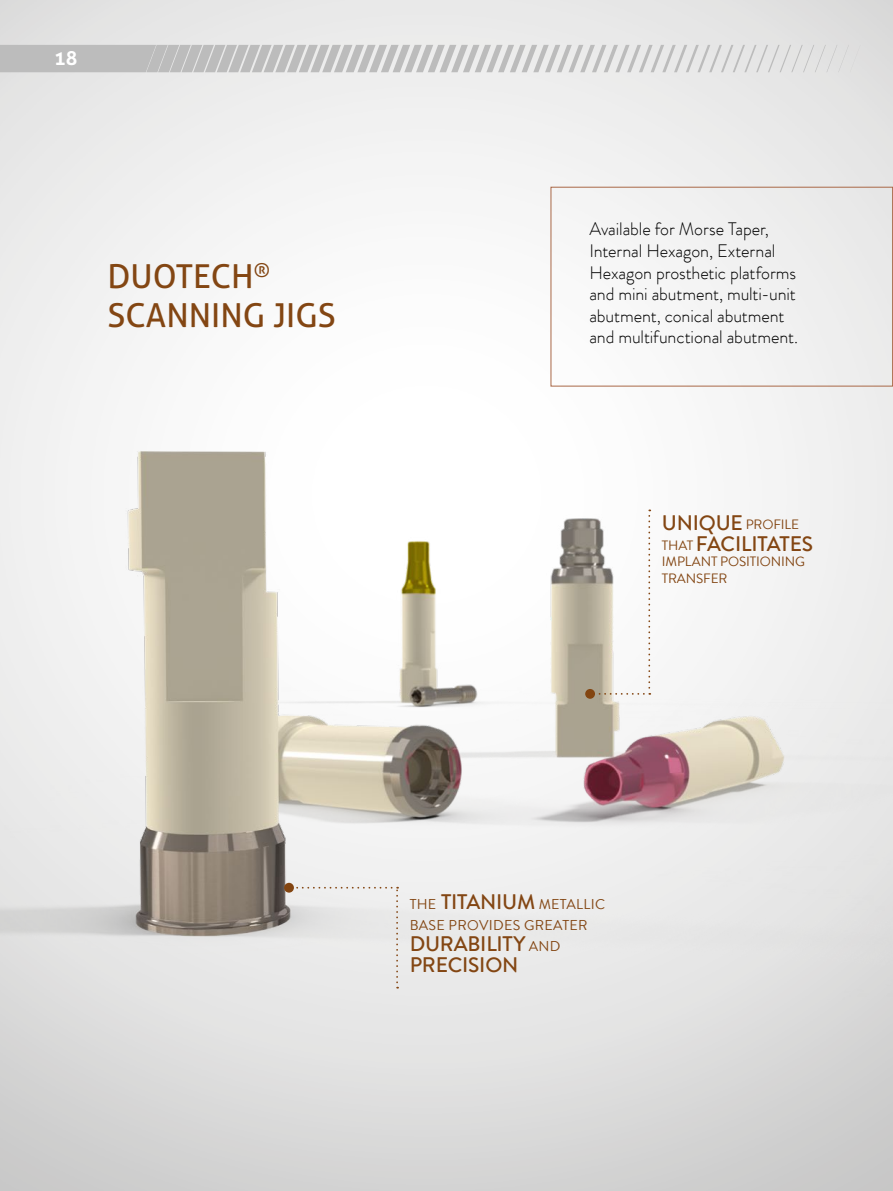
<style>
.page{position:relative;width:893px;height:1191px;background:#fff}
.page>*{position:absolute;margin:0;border:0;box-sizing:border-box;transform-origin:0 0}
.t1{font:33px/39px "Aller";color:#834613}
.t2{font:500 21px/21px "Brandon Grotesque";letter-spacing:-.01em;color:#834613}
.t3{font:700 19.5px "Aller";color:#fff}
.t4{font:300 18px/21.6px "Brandon Grotesque";letter-spacing:-.005em;color:#000}
.t5{font:14.25px/21px "Brandon Grotesque";letter-spacing:.02em;color:#834613}
.t6{font:13.5px/17.1px "Brandon Grotesque";letter-spacing:-.01em;color:#834613}
.s1{font-weight:500;font-size:21px}
.s2{font-weight:400;font-size:13.5px}
.s3{font-weight:400;font-size:14.25px}
</style>
<div class="page">
<img style="left:0;top:335px;width:893px;height:664px">
<svg style="left:289px;top:887px;width:109px;height:101px;background:#e8e7e6"></svg>
<svg style="left:284px;top:882px;width:10px;height:10px"></svg>
<svg style="left:590px;top:509px;width:60px;height:185px"></svg>
<div style="left:585px;top:689px;width:10px;height:10px;background:#834511;border-radius:50%"></div>
<div style="left:551px;top:187px;width:342px;height:199px;border:1px solid #a96847"></div>
<svg style="left:0;top:45px;width:860px;height:27px;background:#cecece"></svg>
<p class="t3" style="left:54px;top:46px;width:25px">18</p>
<h1 class="t1" style="left:108px;top:257px;width:230px">DUOTECH<sup>®<br></sup>SCANNING JIGS</h1>
<p class="t4" style="left:589px;top:218px;width:210px">Available for Morse Taper,<br>Internal Hexagon, External<br>Hexagon prosthetic platforms and mini abutment, multi-unit abutment, conical abutment and multifunctional abutment.</p>
<p class="t6" style="left:662px;top:516px;width:139px"><span class="s1">UNIQUE</span> PROFILE</p>
<p class="t2" style="left:662px;top:534px;width:153px"><span class="s2">THAT</span> FACILITATES</p>
<p class="t6" style="left:662px;top:553px;width:145px">IMPLANT POSITIONING<br>TRANSFER</p>
<p class="t5" style="left:410px;top:894px;width:197px">THE <span class="s1">TITANIUM</span> METALLIC<br>BASE PROVIDES GREATER</p>
<p class="t2" style="left:410px;top:934px;width:152px">DURABILITY <span class="s3">AND<br></span>PRECISION</p>
</div>
